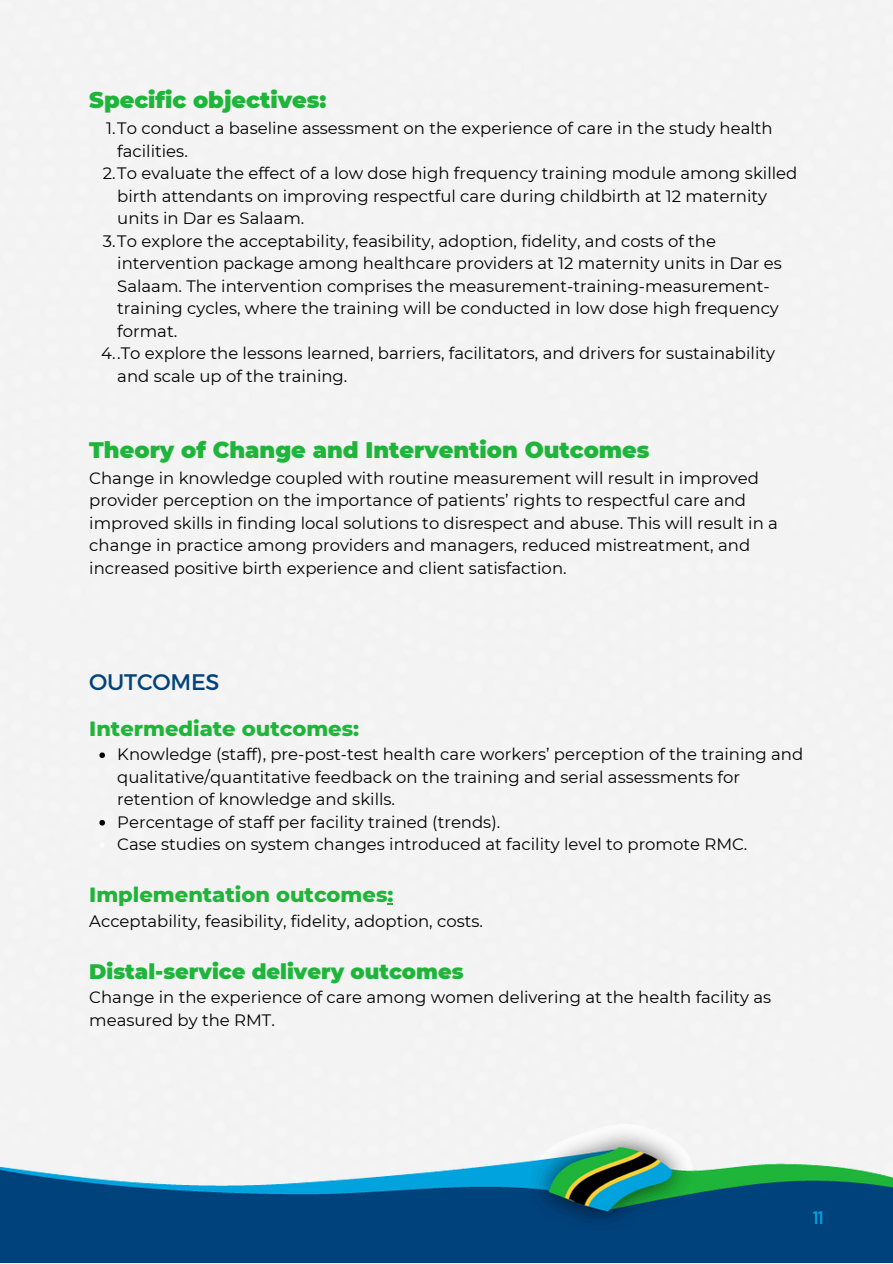
<style>
.page{position:relative;width:893px;height:1264px;background:#fff}
.page>*{position:absolute;margin:0;border:0;box-sizing:border-box;transform-origin:0 0}
.t1{font:900 22.5px "Montserrat";color:#1fb53a}
.t2{font:22.5px "Montserrat";letter-spacing:-.01em;color:#00437c}
.t3{font:800 21px "Montserrat";color:#1fb53a}
.t4{font:900 21px "Montserrat";color:#1fb53a}
.t5{font:600 18px "Barlow Condensed";color:#00a3dd}
.t6{font:16.5px/22.5px "Montserrat";color:#000}
</style>
<div class="page">
<div style="left:0;top:0;width:892px;height:1262px;background:#f3f3f3"></div>
<img style="left:0;top:1136px;width:892px;height:126px">
<svg style="left:99px;top:752px;width:6px;height:6px"></svg>
<svg style="left:99px;top:820px;width:6px;height:5px"></svg>
<p class="t1" style="left:89px;top:87px;width:238px">Specific objectives:</p>
<p class="t6" style="left:117px;top:117px;width:657px;text-indent:-11px">1.To conduct a baseline assessment on the experience of care in the study health facilities.</p>
<p class="t6" style="left:117px;top:162px;width:681px;text-indent:-14px">2.To evaluate the effect of a low dose high frequency training module among skilled birth attendants on improving respectful care during childbirth at 12 maternity units in Dar es Salaam.</p>
<p class="t6" style="left:117px;top:229px;width:666px;text-indent:-14px">3.To explore the acceptability, feasibility, adoption, fidelity, and costs of the intervention package among healthcare providers at 12 maternity units in Dar es Salaam. The intervention comprises the measurement-training-measurement&shy;training cycles, where the training will be conducted in low dose high frequency format.</p>
<p class="t6" style="left:117px;top:342px;width:659px;text-indent:-16px">4..To explore the lessons learned, barriers, facilitators, and drivers for sustainability and scale up of the training.</p>
<p class="t1" style="left:89px;top:436px;width:562px">Theory of Change and Intervention Outcomes</p>
<p class="t6" style="left:89px;top:467px;width:690px">Change in knowledge coupled with routine measurement will result in improved provider perception on the importance of patients’ rights to respectful care and improved skills in finding local solutions to disrespect and abuse. This will result in a change in practice among providers and managers, reduced mistreatment, and increased positive birth experience and client satisfaction.</p>
<p class="t2" style="left:89px;top:667px;width:132px">OUTCOMES</p>
<p class="t3" style="left:89px;top:715px;width:271px">Intermediate outcomes:</p>
<p class="t6" style="left:117px;top:743px;width:687px">Knowledge (staff), pre-post-test health care workers’ perception of the training and qualitative/quantitative feedback on the training and serial assessments for retention of knowledge and skills.</p>
<p class="t6" style="left:117px;top:810px;width:384px">Percentage of staff per facility trained (trends).</p>
<p class="t6" style="left:117px;top:833px;width:631px">Case studies on system changes introduced at facility level to promote RMC.</p>
<p class="t3" style="left:89px;top:881px;width:305px">Implementation outcomes:</p>
<p class="t6" style="left:89px;top:909px;width:395px">Acceptability, feasibility, fidelity, adoption, costs.</p>
<p class="t4" style="left:89px;top:958px;width:376px">Distal-service delivery outcomes</p>
<p class="t6" style="left:89px;top:986px;width:683px">Change in the experience of care among women delivering at the health facility as measured by the RMT.</p>
<p class="t5" style="left:813px;top:1206px;width:11px">11</p>
</div>
